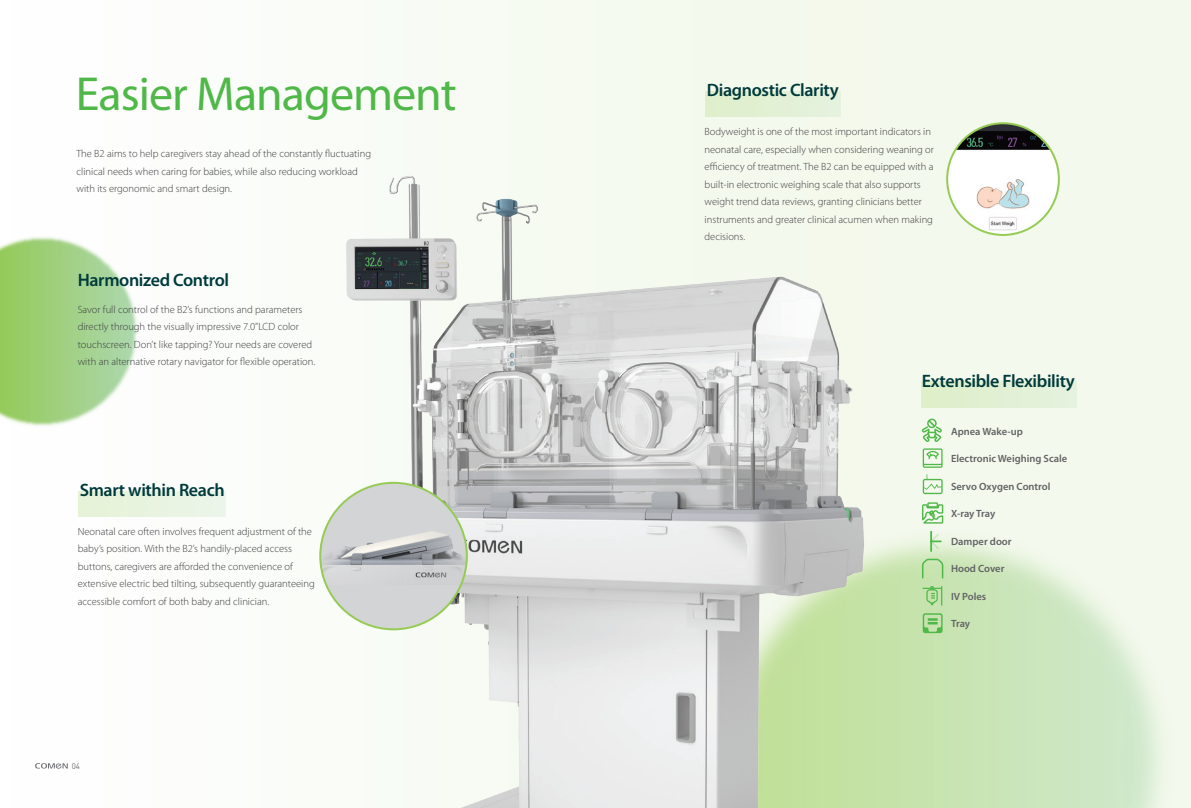
<style>
.page{position:relative;width:1191px;height:808px;background:#f7fbf3}
.page>*{position:absolute;margin:0;border:0;box-sizing:border-box;transform-origin:0 0}
.t1{font:48px "Myriad Pro";letter-spacing:-.02em;color:#4fb848}
.t2{font:600 18px "Myriad Pro";letter-spacing:-.02em;color:#003a3b}
.t3{font:300 10.5px/17.5px "Myriad Pro";color:#3e3e3f}
.t4{font:600 10.5px "Myriad Pro";color:#626365}
.t5{font:8px "DIN";color:#6d6e71}
</style>
<div class="page">
<img style="left:0;top:204px;width:137px;height:256px">
<div style="left:79px;top:491px;width:146px;height:26px;background:#e8f3df"></div>
<div style="left:706px;top:91px;width:134px;height:26px;background:#e2f0d4"></div>
<div style="left:921px;top:381px;width:155px;height:26px;background:#e4f2de"></div>
<svg style="left:35px;top:763px;width:33px;height:6px"></svg>
<img style="left:214px;top:141px;width:850px;height:667px">
<svg style="left:922px;top:419px;width:20px;height:23px"></svg>
<svg style="left:922px;top:448px;width:20px;height:20px"></svg>
<svg style="left:922px;top:474px;width:20px;height:20px"></svg>
<svg style="left:922px;top:502px;width:21px;height:22px"></svg>
<svg style="left:930px;top:531px;width:11px;height:21px"></svg>
<svg style="left:922px;top:559px;width:21px;height:19px"></svg>
<svg style="left:922px;top:613px;width:20px;height:20px"></svg>
<svg style="left:922px;top:586px;width:20px;height:20px"></svg>
<img style="left:947px;top:123px;width:111px;height:112px;border-radius:56px">
<div style="left:946px;top:122px;width:113px;height:114px;border:2px solid #96cb56;border-radius:50%"></div>
<div style="left:320px;top:483px;width:147px;height:146px;background:#d3d4d5;border-radius:50%"></div>
<img style="left:320px;top:522px;width:147px;height:63px">
<h1 class="t1" style="left:76px;top:68px;width:382px">Easier Management</h1>
<p class="t3" style="left:76px;top:145px;width:296px">The B2 aims to help caregivers stay ahead of the constantly fluctuating clinical needs when caring for babies, while also reducing workload with its ergonomic and smart design.</p>
<h2 class="t2" style="left:78px;top:270px;width:153px">Harmonized Control</h2>
<p class="t3" style="left:78px;top:301px;width:239px">Savor full control of the B2’s functions and parameters directly through the visually impressive 7.0’’LCD color touchscreen. Don’t like tapping? Your needs are covered with an alternative rotary navigator for flexible operation.</p>
<h2 class="t2" style="left:80px;top:480px;width:146px">Smart within Reach</h2>
<p class="t3" style="left:78px;top:522px;width:239px">Neonatal care often involves frequent adjustment of the baby’s position. With the B2’s handily-placed access buttons, caregivers are afforded the convenience of extensive electric bed tilting, subsequently guaranteeing accessible comfort of both baby and clinician.</p>
<p class="t5" style="left:72px;top:761px;width:10px">04</p>
<h2 class="t2" style="left:707px;top:80px;width:133px">Diagnostic Clarity</h2>
<p class="t3" style="left:704px;top:123px;width:231px">Bodyweight is one of the most important indicators in neonatal care, especially when considering weaning or efficiency of treatment. The B2 can be equipped with a built-in electronic weighing scale that also supports weight trend data reviews, granting clinicians better instruments and greater clinical acumen when making decisions.</p>
<h2 class="t2" style="left:922px;top:371px;width:154px">Extensible Flexibility</h2>
<p class="t4" style="left:951px;top:425px;width:73px">Apnea Wake-up</p>
<p class="t4" style="left:951px;top:453px;width:118px">Electronic Weighing Scale</p>
<p class="t4" style="left:951px;top:480px;width:101px">Servo Oxygen Control</p>
<p class="t4" style="left:951px;top:508px;width:46px">X-ray Tray</p>
<p class="t4" style="left:951px;top:535px;width:62px">Damper door</p>
<p class="t4" style="left:951px;top:563px;width:55px">Hood Cover</p>
<p class="t4" style="left:951px;top:590px;width:37px">IV Poles</p>
<p class="t4" style="left:951px;top:618px;width:21px">Tray</p>
</div>
